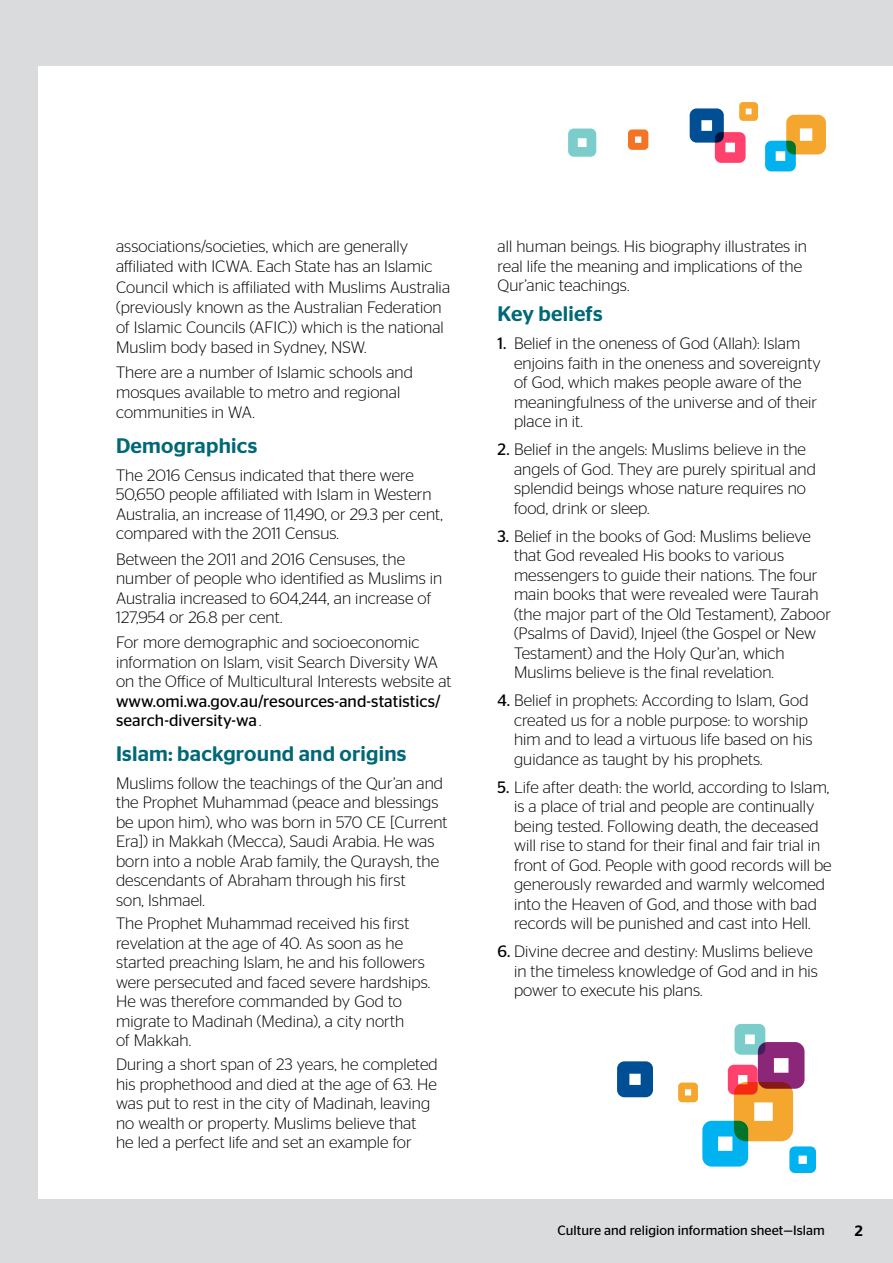
<style>
.page{position:relative;width:893px;height:1263px;background:#dadbdc}
.page>*{position:absolute;margin:0;border:0;box-sizing:border-box;transform-origin:0 0}
.t1{font:500 21px "Stag Sans";letter-spacing:.01em;color:#006876}
.t2{font:300 16.5px/19.5px "Stag Sans";letter-spacing:.005em;color:#000}
.t3{font:16.5px/19.5px "Stag Sans";letter-spacing:.005em;color:#000}
.t4{font:500 15px "Stag Sans";color:#000}
.t5{font:13.5px "Stag Sans";letter-spacing:.005em;color:#000}
.s1{font-weight:300}
.s2{font-weight:400}
</style>
<div class="page">
<div style="left:38px;top:66px;width:855px;height:1133px;background:#fff"></div>
<svg style="left:617px;top:1061px;width:36px;height:36px"></svg>
<svg style="left:678px;top:1024px;width:138px;height:149px"></svg>
<svg style="left:765px;top:115px;width:61px;height:56px"></svg>
<svg style="left:690px;top:102px;width:68px;height:61px"></svg>
<svg style="left:568px;top:129px;width:28px;height:28px"></svg>
<svg style="left:628px;top:129px;width:20px;height:21px"></svg>
<p class="t2" style="left:116px;top:236px;width:336px;line-height:20.2px">associations/societies, which are generally affiliated with ICWA. Each State has an Islamic Council which is affiliated with Muslims Australia (previously known as the Australian Federation of Islamic Councils (AFIC)) which is the national Muslim body based in Sydney, NSW.</p>
<p class="t2" style="left:116px;top:362px;width:298px;line-height:20.2px">There are a number of Islamic schools and mosques available to metro and regional communities in WA.</p>
<p class="t1" style="left:116px;top:433px;width:143px">Demographics</p>
<p class="t2" style="left:116px;top:465px;width:328px">The 2016 Census indicated that there were 50,650 people affiliated with Islam in Western Australia, an increase of 11,490, or 29.3 per cent, compared with the 2011 Census.</p>
<p class="t2" style="left:116px;top:549px;width:328px">Between the 2011 and 2016 Censuses, the number of people who identified as Muslims in Australia increased to 604,244, an increase of 127,954 or 26.8 per cent.</p>
<p class="t2" style="left:116px;top:632px;width:337px">For more demographic and socioeconomic information on Islam, visit Search Diversity WA on the Office of Multicultural Interests website at</p>
<p class="t3" style="left:116px;top:691px;width:326px">www.omi.wa.gov.au/resources-and-statistics/ search-diversity-wa<span class="s1">.</span></p>
<p class="t1" style="left:116px;top:741px;width:292px">Islam: background and origins</p>
<p class="t2" style="left:116px;top:773px;width:333px">Muslims follow the teachings of the Qur’an and the Prophet Muhammad (peace and blessings be upon him), who was born in 570 CE [Current Era]) in Makkah (Mecca), Saudi Arabia. He was born into a noble Arab family, the Quraysh, the descendants of Abraham through his first<br>son, Ishmael.</p>
<p class="t2" style="left:116px;top:914px;width:316px">The Prophet Muhammad received his first revelation at the age of 40. As soon as he started preaching Islam, he and his followers were persecuted and faced severe hardships.<br>He was therefore commanded by God to migrate to Madinah (Medina), a city north<br>of Makkah.</p>
<p class="t2" style="left:116px;top:1054px;width:323px">During a short span of 23 years, he completed his prophethood and died at the age of 63. He was put to rest in the city of Madinah, leaving no wealth or property. Muslims believe that he led a perfect life and set an example for</p>
<p class="t2" style="left:497px;top:237px;width:311px">all human beings. His biography illustrates in real life the meaning and implications of the<br>Qur’anic teachings.</p>
<p class="t1" style="left:497px;top:302px;width:107px">Key beliefs</p>
<p class="t2" style="left:514px;top:333px;width:308px;text-indent:-16px"><span class="s2">1.</span> Belief in the oneness of God (Allah): Islam enjoins faith in the oneness and sovereignty of God, which makes people aware of the meaningfulness of the universe and of their place in it.</p>
<p class="t2" style="left:514px;top:439px;width:303px;text-indent:-16px"><span class="s2">2.</span> Belief in the angels: Muslims believe in the angels of God. They are purely spiritual and splendid beings whose nature requires no food, drink or sleep.</p>
<p class="t2" style="left:514px;top:526px;width:318px;text-indent:-16px"><span class="s2">3.</span> Belief in the books of God: Muslims believe that God revealed His books to various messengers to guide their nations. The four main books that were revealed were Taurah (the major part of the Old Testament), Zaboor (Psalms of David), Injeel (the Gospel or New Testament) and the Holy Qur’an, which Muslims believe is the final revelation.</p>
<p class="t2" style="left:514px;top:690px;width:300px;text-indent:-16px"><span class="s2">4.</span> Belief in prophets: According to Islam, God created us for a noble purpose: to worship him and to lead a virtuous life based on his guidance as taught by his prophets.</p>
<p class="t2" style="left:514px;top:777px;width:319px;text-indent:-16px"><span class="s2">5.</span> Life after death: the world, according to Islam, is a place of trial and people are continually being tested. Following death, the deceased will rise to stand for their final and fair trial in front of God. People with good records will be generously rewarded and warmly welcomed into the Heaven of God, and those with bad records will be punished and cast into Hell.</p>
<p class="t2" style="left:514px;top:941px;width:305px;text-indent:-16px"><span class="s2">6.</span> Divine decree and destiny: Muslims believe in the timeless knowledge of God and in his power to execute his plans.</p>
<p class="t5" style="left:557px;top:1223px;width:269px">Culture and religion information sheet—Islam</p>
<p class="t4" style="left:855px;top:1222px;width:10px">2</p>
</div>
